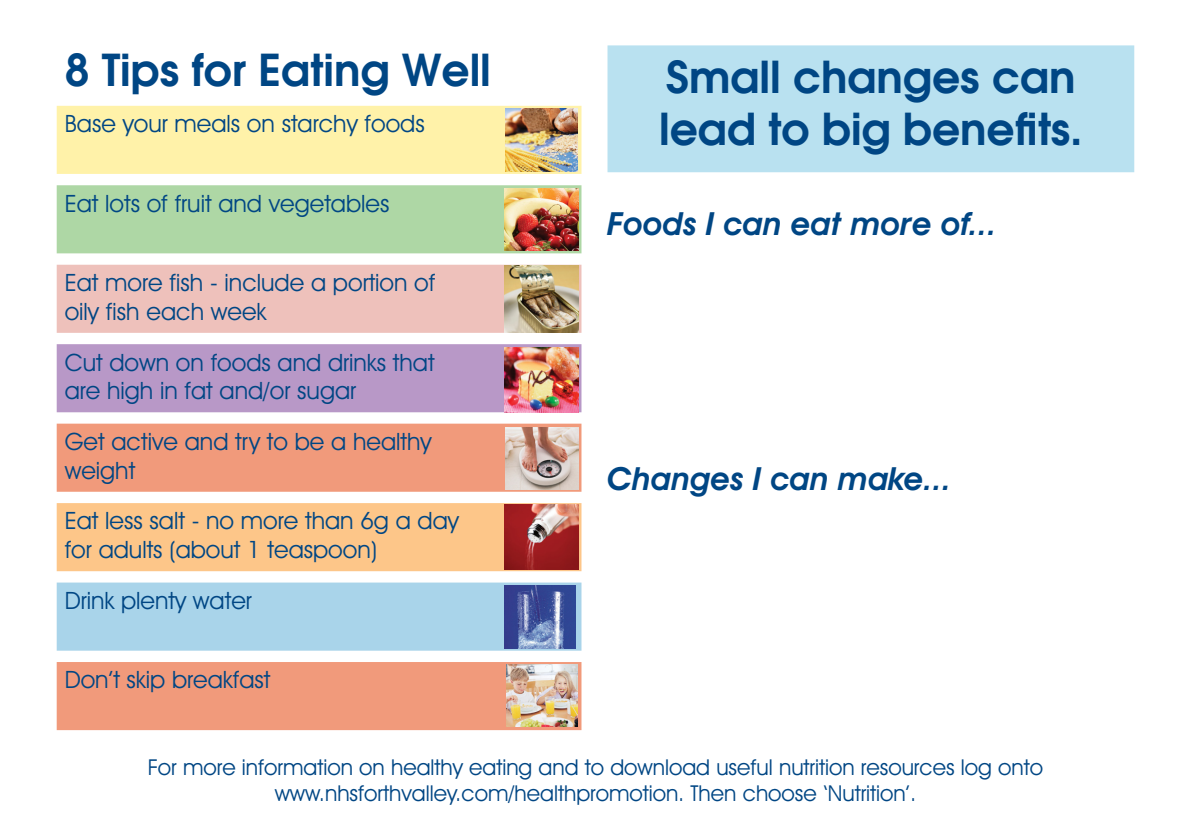
<style>
.page{position:relative;width:1191px;height:840px;background:#fff}
.page>*{position:absolute;margin:0;border:0;box-sizing:border-box;transform-origin:0 0}
.t1{font:600 44px "Avant Garde";color:#004684}
.t2{font:italic 600 32px "Avant Garde IT Cby BT";color:#004684}
.t3{font:24px/28.8px "Avant Garde IT Cby BT";color:#004684}
.t4{font:22px "Avant Garde IT Cby BT";color:#004684}
</style>
<div class="page">
<div style="left:607px;top:45px;width:527px;height:127px;background:#b9e1f0"></div>
<div style="left:57px;top:106px;width:524px;height:68px;background:#fff2a9"></div>
<div style="left:57px;top:185px;width:524px;height:68px;background:#aed7a5"></div>
<div style="left:57px;top:264px;width:524px;height:68px;background:#eec1bb"></div>
<div style="left:57px;top:344px;width:524px;height:68px;background:#b898c7"></div>
<svg style="left:57px;top:423px;width:524px;height:306px;fill:#f19a7b"></svg>
<div style="left:57px;top:503px;width:524px;height:68px;background:#fdc689"></div>
<div style="left:57px;top:582px;width:524px;height:68px;background:#a9d4ea"></div>
<img style="left:506px;top:109px;width:71px;height:62px">
<img style="left:505px;top:584px;width:70px;height:64px">
<img style="left:505px;top:504px;width:73px;height:65px">
<img style="left:505px;top:188px;width:73px;height:62px">
<img style="left:505px;top:265px;width:73px;height:67px">
<img style="left:505px;top:347px;width:73px;height:65px">
<img style="left:506px;top:664px;width:71px;height:62px">
<img style="left:505px;top:427px;width:73px;height:62px">
<p class="t1" style="left:65px;top:41px;width:427px">8 Tips for Eating Well</p>
<p class="t3" style="left:65px;top:109px;width:361px">Base your meals on starchy foods</p>
<p class="t3" style="left:65px;top:188px;width:326px">Eat lots of fruit and vegetables</p>
<p class="t3" style="left:65px;top:268px;width:372px">Eat more fish - include a portion of</p>
<p class="t3" style="left:65px;top:296px;width:203px">oily fish each week</p>
<p class="t3" style="left:65px;top:347px;width:371px">Cut down on foods and drinks that</p>
<p class="t3" style="left:65px;top:376px;width:293px">are high in fat and/or sugar</p>
<p class="t3" style="left:65px;top:426px;width:368px">Get active and try to be a healthy weight</p>
<p class="t3" style="left:65px;top:506px;width:396px">Eat less salt - no more than 6g a day</p>
<p class="t3" style="left:65px;top:535px;width:314px">for adults (about 1 teaspoon)</p>
<p class="t3" style="left:65px;top:585px;width:189px">Drink plenty water</p>
<p class="t3" style="left:65px;top:664px;width:207px">Don’t skip breakfast</p>
<p class="t1" style="left:666px;top:47px;width:411px">Small changes can</p>
<p class="t1" style="left:659px;top:100px;width:425px">lead to big benefits.</p>
<p class="t2" style="left:607px;top:205px;width:390px">Foods I can eat more of...</p>
<p class="t2" style="left:607px;top:459px;width:345px">Changes I can make...</p>
<p class="t4" style="left:148px;top:752px;width:896px">For more information on healthy eating and to download useful nutrition resources log onto</p>
<p class="t4" style="left:275px;top:779px;width:643px">www.nhsforthvalley.com/healthpromotion. Then choose ‘Nutrition’.</p>
</div>
